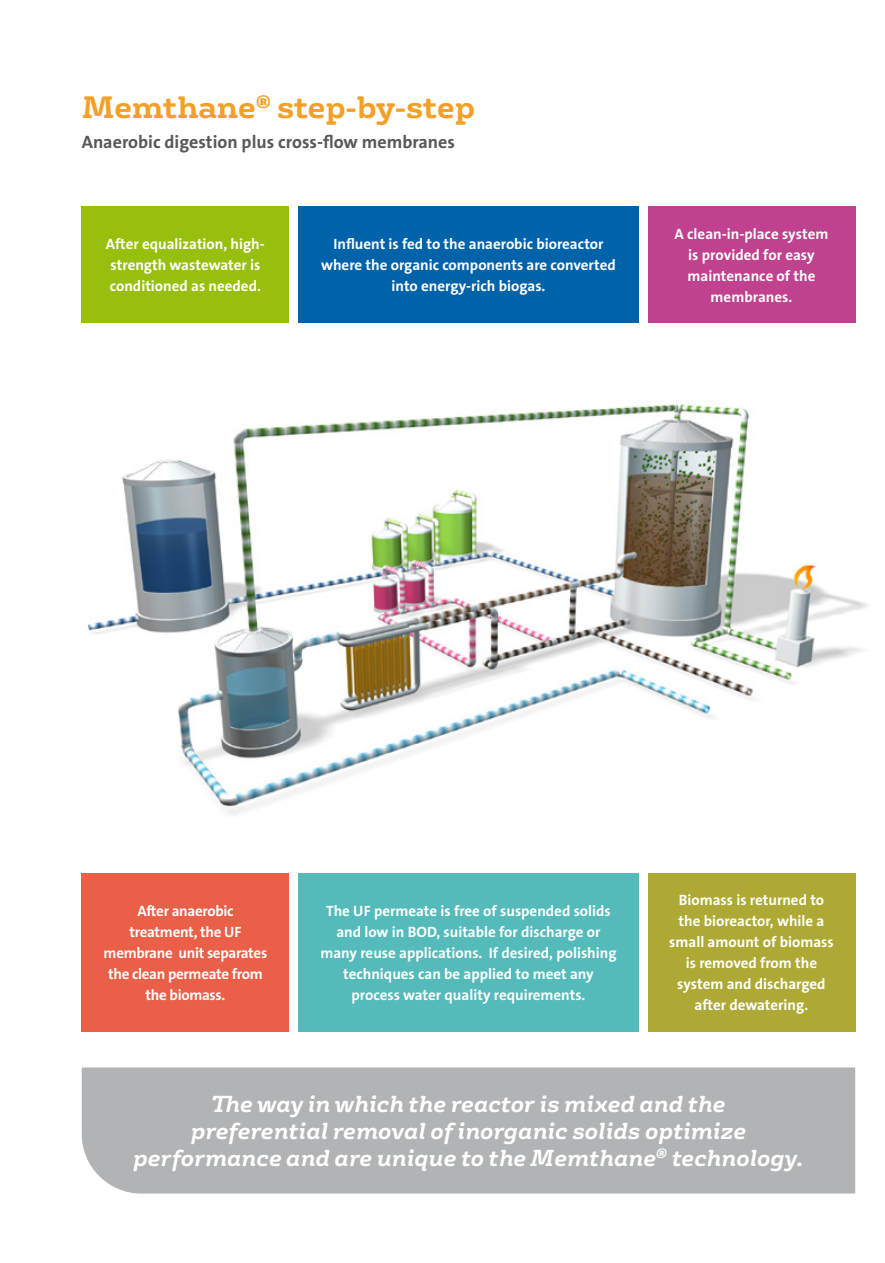
<style>
.page{position:relative;width:885px;height:1263px;background:#fff}
.page>*{position:absolute;margin:0;border:0;box-sizing:border-box;transform-origin:0 0}
.t1{font:700 30px "FS Rufus";color:#f49f25}
.t2{font:italic 700 22.5px/27px "FS Rufus";color:#fff;text-align:center}
.t3{font:18px "The Sans Veolia W7 Bld";color:#58585a}
.t4{font:15px/21px "The Sans Veolia W7 Bld";color:#fff;text-align:center}
.t5{font:15px/21px "The Sans Veolia W7 Bld";letter-spacing:-.02em;color:#fff;text-align:center}
</style>
<div class="page">
<div style="left:82px;top:873px;width:207px;height:158px;background:#e95f47"></div>
<div style="left:647px;top:873px;width:208px;height:158px;background:#aea935"></div>
<div style="left:298px;top:873px;width:340px;height:158px;background:#54bbba"></div>
<div style="left:82px;top:206px;width:207px;height:117px;background:#97bf0d"></div>
<div style="left:647px;top:206px;width:208px;height:117px;background:#c0418e"></div>
<div style="left:298px;top:206px;width:340px;height:117px;background:#0062a9"></div>
<img style="left:88px;top:400px;width:780px;height:414px">
<div style="left:82px;top:1067px;width:773px;height:126px;background:#b1b3b4"></div>
<h1 class="t1" style="left:82px;top:81px;width:394px">Memthane<sup>®</sup> step-by-step</h1>
<p class="t3" style="left:82px;top:131px;width:375px">Anaerobic digestion plus cross-flow membranes</p>
<p class="t4" style="left:106px;top:234px;width:160px;text-align:left">After equalization, high&shy;strength wastewater is conditioned as needed.</p>
<p class="t4" style="left:674px;top:223px;width:155px">A clean-in-place system is provided for easy maintenance of the membranes.</p>
<p class="t4" style="left:321px;top:234px;width:296px">Influent is fed to the anaerobic bioreactor where the organic components are converted into energy-rich biogas.</p>
<p class="t5" style="left:104px;top:900px;width:165px">After anaerobic treatment, the UF membrane unit separates the clean permeate from the biomass.</p>
<p class="t4" style="left:669px;top:890px;width:166px">Biomass is returned to the bioreactor, while a small amount of biomass is removed from the system and discharged after dewatering.</p>
<p class="t4" style="left:320px;top:900px;width:298px">The UF permeate is free of suspended solids and low in BOD, suitable for discharge or many reuse applications. If desired, polishing techniques can be applied to meet any process water quality requirements.</p>
<h2 class="t2" style="left:133px;top:1088px;width:672px">The way in which the reactor is mixed and the<br>preferential removal of inorganic solids optimize performance and are unique to the Memthane<sup>®</sup> technology.</h2>
</div>
